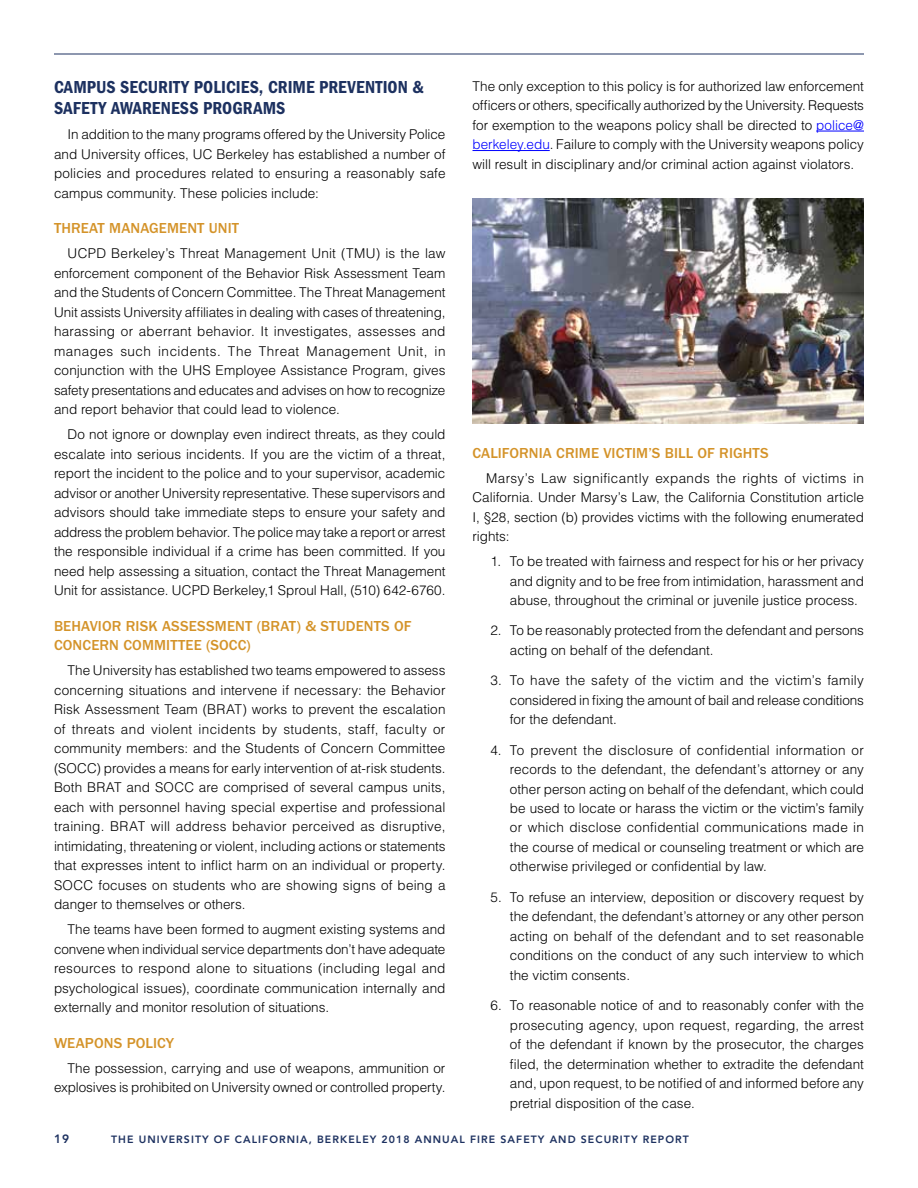
<style>
.page{position:relative;width:918px;height:1188px;background:#fff}
.page>*{position:absolute;margin:0;border:0;box-sizing:border-box;transform-origin:0 0}
.t1{font:18px/21px "ITC Franklin Gothic Std Dm Cd";letter-spacing:.005em;color:#1d3160}
.t2{font:500 15px/19.5px "ITC Franklin Gothic Std";letter-spacing:.01em;color:#d49329}
.t3{font:300 13.5px/19.5px "Helvetica LT Std";color:#000;text-align:justify}
.t4{font:800 12px "Avenir LT Std";color:#1d3160}
.t5{font:800 10.5px "Avenir LT Std";letter-spacing:.1em;color:#1d3160}
.s1{color:#00f}
</style>
<div class="page">
<hr style="left:54px;top:54px;width:810px;height:1px;background:#1d3160">
<hr style="left:816px;top:131px;width:48px;height:1px;background:#00f">
<hr style="left:472px;top:150px;width:78px;height:1px;background:#00f">
<img style="left:472px;top:199px;width:392px;height:224px">
<h1 class="t1" style="left:54px;top:77px;width:372px">CAMPUS SECURITY POLICIES, CRIME PREVENTION &amp;<br>SAFETY AWARENESS PROGRAMS</h1>
<p class="t3" style="left:54px;top:125px;width:393px;text-indent:14px">In addition to the many programs offered by the University Police and University offices, UC Berkeley has established a number of policies and procedures related to ensuring a reasonably safe campus community. These policies include:</p>
<p class="t2" style="left:54px;top:219px;width:187px">THREAT MANAGEMENT UNIT</p>
<p class="t3" style="left:54px;top:244px;width:393px;text-indent:14px">UCPD Berkeley’s Threat Management Unit (TMU) is the law enforcement component of the Behavior Risk Assessment Team and the Students of Concern Committee. The Threat Management Unit assists University affiliates in dealing with cases of threatening, harassing or aberrant behavior. It investigates, assesses and manages such incidents. The Threat Management Unit, in conjunction with the UHS Employee Assistance Program, gives safety presentations and educates and advises on how to recognize and report behavior that could lead to violence.</p>
<p class="t3" style="left:54px;top:425px;width:393px;text-indent:14px">Do not ignore or downplay even indirect threats, as they could escalate into serious incidents. If you are the victim of a threat, report the incident to the police and to your supervisor, academic advisor or another University representative. These supervisors and advisors should take immediate steps to ensure your safety and address the problem behavior. The police may take a report or arrest the responsible individual if a crime has been committed. If you need help assessing a situation, contact the Threat Management Unit for assistance. UCPD Berkeley,1 Sproul Hall, (510) 642-6760.</p>
<p class="t2" style="left:54px;top:616px;width:359px">BEHAVIOR RISK ASSESSMENT (BRAT) &amp; STUDENTS OF<br>CONCERN COMMITTEE (SOCC)</p>
<p class="t3" style="left:54px;top:661px;width:393px;text-indent:14px">The University has established two teams empowered to assess concerning situations and intervene if necessary: the Behavior Risk Assessment Team (BRAT) works to prevent the escalation of threats and violent incidents by students, staff, faculty or community members: and the Students of Concern Committee (SOCC) provides a means for early intervention of at-risk students.<br>Both BRAT and SOCC are comprised of several campus units, each with personnel having special expertise and professional training. BRAT will address behavior perceived as disruptive, intimidating, threatening or violent, including actions or statements that expresses intent to inflict harm on an individual or property.<br>SOCC focuses on students who are showing signs of being a danger to themselves or others.</p>
<p class="t3" style="left:54px;top:919px;width:393px;text-indent:14px">The teams have been formed to augment existing systems and convene when individual service departments don’t have adequate resources to respond alone to situations (including legal and psychological issues), coordinate communication internally and externally and monitor resolution of situations.</p>
<p class="t2" style="left:54px;top:1033px;width:122px">WEAPONS POLICY</p>
<p class="t3" style="left:54px;top:1058px;width:393px;text-align:right">The possession, carrying and use of weapons, ammunition or explosives is prohibited on University owned or controlled property.</p>
<p class="t3" style="left:472px;top:76px;width:393px">The only exception to this policy is for authorized law enforcement officers or others, specifically authorized by the University. Requests for exemption to the weapons policy shall be directed to <span class="s1">police@ berkeley.edu</span>. Failure to comply with the University weapons policy will result in disciplinary and/or criminal action against violators.</p>
<p class="t2" style="left:472px;top:443px;width:298px">CALIFORNIA CRIME VICTIM’S BILL OF RIGHTS</p>
<p class="t3" style="left:472px;top:468px;width:393px;text-indent:14px">Marsy’s Law significantly expands the rights of victims in California. Under Marsy’s Law, the California Constitution article I, §28, section (b) provides victims with the following enumerated rights:</p>
<p class="t3" style="left:510px;top:551px;width:356px;text-indent:-19px">1. To be treated with fairness and respect for his or her privacy and dignity and to be free from intimidation, harassment and abuse, throughout the criminal or juvenile justice process.</p>
<p class="t3" style="left:510px;top:621px;width:355px;text-indent:-19px">2. To be reasonably protected from the defendant and persons acting on behalf of the defendant.</p>
<p class="t3" style="left:510px;top:671px;width:356px;text-indent:-19px">3. To have the safety of the victim and the victim’s family considered in fixing the amount of bail and release conditions for the defendant.</p>
<p class="t3" style="left:510px;top:740px;width:356px;text-indent:-19px">4. To prevent the disclosure of confidential information or records to the defendant, the defendant’s attorney or any other person acting on behalf of the defendant, which could be used to locate or harass the victim or the victim’s family or which disclose confidential communications made in the course of medical or counseling treatment or which are otherwise privileged or confidential by law.</p>
<p class="t3" style="left:510px;top:887px;width:355px;text-indent:-19px">5. To refuse an interview, deposition or discovery request by the defendant, the defendant’s attorney or any other person acting on behalf of the defendant and to set reasonable conditions on the conduct of any such interview to which the victim consents.</p>
<p class="t3" style="left:510px;top:995px;width:356px;text-indent:-19px">6. To reasonable notice of and to reasonably confer with the prosecuting agency, upon request, regarding, the arrest of the defendant if known by the prosecutor, the charges filed, the determination whether to extradite the defendant and, upon request, to be notified of and informed before any pretrial disposition of the case.</p>
<p class="t4" style="left:54px;top:1132px;width:17px">19</p>
<p class="t5" style="left:111px;top:1133px;width:579px">THE UNIVERSITY OF CALIFORNIA, BERKELEY 2018 ANNUAL FIRE SAFETY AND SECURITY REPORT</p>
</div>
